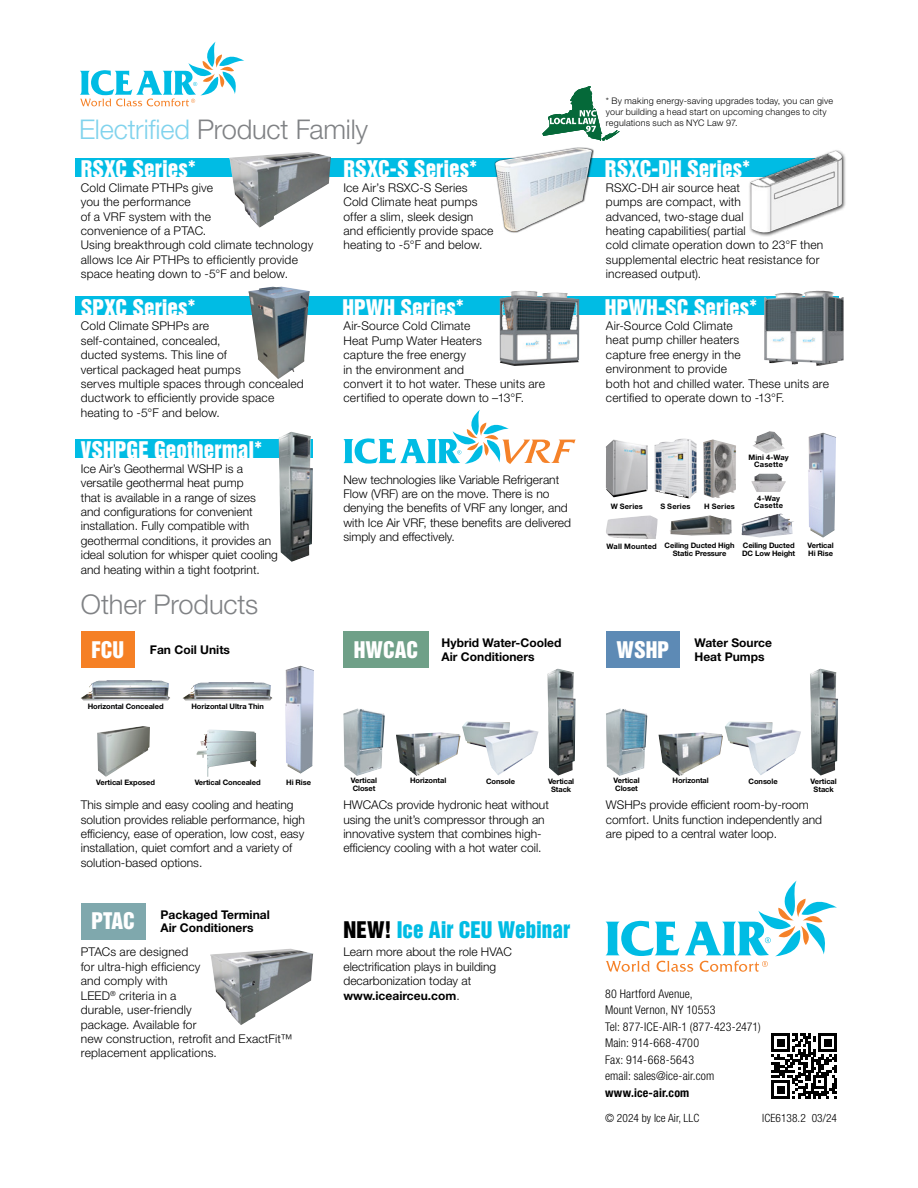
<style>
.page{position:relative;width:918px;height:1188px;background:#fff}
.page>*{position:absolute;margin:0;border:0;box-sizing:border-box;transform-origin:0 0}
.t1{font:300 27.15px "Helvetica Neue LT Std";letter-spacing:-.01em;color:#808285}
.t2{font:21px "Helvetica Inserat";color:#fff}
.t3{font:21px "Helvetica Inserat";color:#00bce4}
.t4{font:300 12px/14.4px "Helvetica Neue LT Std";color:#000}
.t5{font:300 condensed 12px/16.5px "Helvetica Neue LT Std";letter-spacing:.01em;color:#000}
.t6{font:700 12px/13.5px "Helvetica Neue LT Std";color:#000}
.t7{font:700 condensed 12px "Helvetica Neue LT Std";letter-spacing:.015em;color:#000}
.t8{font:300 condensed 11.4px "Helvetica Neue LT Std";letter-spacing:.005em;color:#000}
.t9{font:300 9px/10.8px "Helvetica Neue LT Std";letter-spacing:.025em;color:#000}
.t10{font:700 7.5px/7.6px "Helvetica Neue LT Std";letter-spacing:-.01em;color:#000}
.t11{font:700 7.5px/7.6px "Helvetica Neue LT Std";letter-spacing:.02em;color:#000;text-align:center}
.t12{font:700 7.5px/7.6px "Helvetica Neue LT Std";letter-spacing:.015em;color:#000;text-align:center}
.s1{color:#81d3ed}
.s2{color:#000}
.s3{font-weight:700}
</style>
<div class="page">
<svg style="left:606px;top:881px;width:231px;height:91px"></svg>
<img style="left:396px;top:732px;width:64px;height:44px">
<img style="left:658px;top:732px;width:65px;height:44px">
<img style="left:343px;top:708px;width:42px;height:68px">
<img style="left:606px;top:708px;width:41px;height:68px">
<img style="left:547px;top:669px;width:29px;height:107px">
<img style="left:810px;top:669px;width:28px;height:107px">
<img style="left:462px;top:721px;width:48px;height:26px">
<img style="left:484px;top:729px;width:55px;height:46px">
<img style="left:725px;top:721px;width:48px;height:26px">
<img style="left:746px;top:729px;width:55px;height:46px">
<img style="left:210px;top:949px;width:103px;height:76px">
<img style="left:285px;top:666px;width:29px;height:108px">
<img style="left:197px;top:729px;width:60px;height:48px">
<img style="left:97px;top:726px;width:53px;height:51px">
<img style="left:606px;top:440px;width:42px;height:57px">
<img style="left:703px;top:440px;width:33px;height:58px">
<img style="left:654px;top:439px;width:43px;height:60px">
<svg style="left:344px;top:410px;width:232px;height:54px"></svg>
<img style="left:808px;top:433px;width:28px;height:105px">
<img style="left:751px;top:474px;width:35px;height:18px">
<img style="left:81px;top:680px;width:89px;height:20px">
<img style="left:183px;top:682px;width:90px;height:18px">
<img style="left:753px;top:431px;width:24px;height:22px">
<img style="left:741px;top:513px;width:53px;height:25px">
<img style="left:606px;top:516px;width:44px;height:22px">
<img style="left:670px;top:515px;width:40px;height:21px">
<div style="left:75px;top:158px;width:763px;height:19px;background:#00bce4"></div>
<div style="left:75px;top:296px;width:763px;height:19px;background:#00bce4"></div>
<div style="left:75px;top:439px;width:238px;height:19px;background:#00bce4"></div>
<img style="left:500px;top:291px;width:79px;height:75px">
<img style="left:764px;top:291px;width:80px;height:75px">
<div style="left:748px;top:148px;width:99px;height:89px;background:#000;opacity:.75"></div>
<img style="left:750px;top:151px;width:92px;height:83px">
<svg style="left:542px;top:86px;width:78px;height:55px"></svg>
<img style="left:248px;top:287px;width:62px;height:92px">
<img style="left:229px;top:152px;width:102px;height:76px">
<div style="left:495px;top:147px;width:99px;height:87px;background:#000;opacity:.75"></div>
<img style="left:495px;top:148px;width:97px;height:83px">
<svg style="left:80px;top:42px;width:164px;height:65px"></svg>
<div style="left:81px;top:632px;width:54px;height:36px;background:#f58025"></div>
<div style="left:343px;top:632px;width:86px;height:36px;background:#6fa088"></div>
<div style="left:606px;top:632px;width:74px;height:36px;background:#5d8ab5"></div>
<div style="left:81px;top:903px;width:65px;height:36px;background:#7fa8ad"></div>
<img style="left:279px;top:432px;width:34px;height:130px">
<svg style="left:772px;top:1034px;width:65px;height:65px"></svg>
<h1 class="t1" style="left:79px;top:113px;width:290px"><span class="s1">Electrified</span> Product Family</h1>
<h2 class="t2" style="left:81px;top:157px;width:117px">RSXC Series*</h2>
<h2 class="t2" style="left:343px;top:157px;width:135px">RSXC-S Series*</h2>
<p class="t4" style="left:81px;top:180px;width:234px">Cold Climate PTHPs give<br>you the performance<br>of a VRF system with the<br>convenience of a PTAC.<br>Using breakthrough cold climate technology allows Ice Air PTHPs to efficiently provide space heating down to -5°F and below.</p>
<p class="t4" style="left:343px;top:180px;width:152px">Ice Air’s RSXC-S Series<br>Cold Climate heat pumps offer a slim, sleek design and efficiently provide space heating to -5°F and below.</p>
<p class="t9" style="left:606px;top:96px;width:229px">* By making energy-saving upgrades today, you can give your building a head start on upcoming changes to city regulations such as NYC Law 97.</p>
<h2 class="t2" style="left:605px;top:157px;width:147px">RSXC-DH Series*</h2>
<p class="t4" style="left:606px;top:180px;width:219px">RSXC-DH air source heat<br>pumps are compact, with<br>advanced, two-stage dual<br>heating capabilities( partial<br>cold climate operation down to 23°F then supplemental electric heat resistance for increased output).</p>
<h2 class="t2" style="left:81px;top:295px;width:116px">SPXC Series*</h2>
<p class="t4" style="left:81px;top:319px;width:225px">Cold Climate SPHPs are<br>self-contained, concealed,<br>ducted systems. This line of<br>vertical packaged heat pumps<br>serves multiple spaces through concealed ductwork to efficiently provide space heating to -5°F and below.</p>
<h2 class="t2" style="left:81px;top:437px;width:183px">VSHPGE Geothermal*</h2>
<p class="t4" style="left:81px;top:461px;width:199px">Ice Air’s Geothermal WSHP is a versatile geothermal heat pump<br>that is available in a range of sizes and configurations for convenient installation. Fully compatible with geothermal conditions, it provides an ideal solution for whisper quiet cooling and heating within a tight footprint.</p>
<h1 class="t1" style="left:81px;top:588px;width:179px">Other Products</h1>
<h2 class="t2" style="left:342px;top:295px;width:123px">HPWH Series*</h2>
<h2 class="t2" style="left:605px;top:295px;width:154px">HPWH-SC Series*</h2>
<p class="t4" style="left:343px;top:319px;width:203px">Air-Source Cold Climate<br>Heat Pump Water Heaters<br>capture the free energy<br>in the environment and<br>convert it to hot water. These units are certified to operate down to –13°F.</p>
<p class="t4" style="left:606px;top:318px;width:225px">Air-Source Cold Climate<br>heat pump chiller heaters<br>capture free energy in the<br>environment to provide<br>both hot and chilled water. These units are certified to operate down to -13°F.</p>
<p class="t4" style="left:343px;top:472px;width:229px">New technologies like Variable Refrigerant Flow (VRF) are on the move. There is no denying the benefits of VRF any longer, and with Ice Air VRF, these benefits are delivered simply and effectively.</p>
<p class="t11" style="left:748px;top:453px;width:42px">Mini 4-Way<br>Casette</p>
<p class="t10" style="left:611px;top:502px;width:34px">W Series</p>
<p class="t10" style="left:660px;top:502px;width:32px">S Series</p>
<p class="t10" style="left:704px;top:502px;width:32px">H Series</p>
<p class="t12" style="left:754px;top:494px;width:30px">4-Way<br>Casette</p>
<p class="t10" style="left:673px;top:542px;width:63px;text-indent:-66px">Wall Mounted Ceiling Ducted High<br>Static Pressure</p>
<p class="t10" style="left:742px;top:542px;width:55px">Ceiling Ducted<br>DC Low Height</p>
<p class="t10" style="left:808px;top:542px;width:28px">Vertical<br>Hi Rise</p>
<p class="t6" style="left:442px;top:636px;width:121px">Hybrid Water-Cooled<br>Air Conditioners</p>
<p class="t6" style="left:694px;top:636px;width:79px">Water Source<br>Heat Pumps</p>
<h2 class="t2" style="left:91px;top:637px;width:34px">FCU</h2>
<h2 class="t2" style="left:354px;top:637px;width:66px">HWCAC</h2>
<h2 class="t2" style="left:616px;top:637px;width:54px">WSHP</h2>
<p class="t6" style="left:150px;top:643px;width:82px">Fan Coil Units</p>
<p class="t10" style="left:88px;top:702px;width:77px">Horizontal Concealed</p>
<p class="t10" style="left:191px;top:702px;width:74px">Horizontal Ultra Thin</p>
<p class="t10" style="left:195px;top:779px;width:67px">Vertical Concealed</p>
<p class="t10" style="left:410px;top:777px;width:38px">Horizontal</p>
<p class="t10" style="left:486px;top:777px;width:31px">Console</p>
<p class="t10" style="left:673px;top:777px;width:38px">Horizontal</p>
<p class="t10" style="left:749px;top:777px;width:31px">Console</p>
<p class="t10" style="left:351px;top:777px;width:28px">Vertical<br>Closet</p>
<p class="t10" style="left:614px;top:777px;width:28px">Vertical<br>Closet</p>
<p class="t10" style="left:96px;top:779px;width:60px">Vertical Exposed</p>
<p class="t10" style="left:548px;top:777px;width:28px;text-align:center">Vertical<br>Stack</p>
<p class="t10" style="left:811px;top:777px;width:28px;text-align:center">Vertical<br>Stack</p>
<p class="t10" style="left:286px;top:779px;width:26px">Hi Rise</p>
<p class="t4" style="left:81px;top:797px;width:226px">This simple and easy cooling and heating solution provides reliable performance, high efficiency, ease of operation, low cost, easy installation, quiet comfort and a variety of solution-based options.</p>
<h2 class="t2" style="left:91px;top:909px;width:45px">PTAC</h2>
<p class="t6" style="left:161px;top:907px;width:111px">Packaged Terminal<br>Air Conditioners</p>
<p class="t4" style="left:81px;top:945px;width:213px">PTACs are designed<br>for ultra-high efficiency<br>and comply with<br>LEED<sup>®</sup> criteria in a<br>durable, user-friendly<br>package. Available for<br>new construction, retrofit and ExactFit™ replacement applications.</p>
<p class="t4" style="left:343px;top:797px;width:207px">HWCACs provide hydronic heat without using the unit’s compressor through an innovative system that combines high&shy;efficiency cooling with a hot water coil.</p>
<p class="t4" style="left:606px;top:797px;width:218px">WSHPs provide efficient room-by-room comfort. Units function independently and are piped to a central water loop.</p>
<h2 class="t3" style="left:343px;top:917px;width:228px"><span class="s2">NEW!</span> Ice Air CEU Webinar</h2>
<p class="t4" style="left:343px;top:945px;width:170px">Learn more about the role HVAC electrification plays in building decarbonization today at <span class="s3">www.iceairceu.com</span>.</p>
<p class="t5" style="left:605px;top:985px;width:157px">80 Hartford Avenue,<br>Mount Vernon, NY 10553<br>Tel: 877-ICE-AIR-1 (877-423-2471)<br>Main: 914-668-4700<br>Fax: 914-668-5643<br>email: sales@ice-air.com</p>
<p class="t7" style="left:605px;top:1085px;width:86px">www.ice-air.com</p>
<p class="t8" style="left:605px;top:1111px;width:96px">© 2024 by Ice Air, LLC</p>
<p class="t8" style="left:762px;top:1111px;width:76px">ICE6138.2 03/24</p>
</div>
